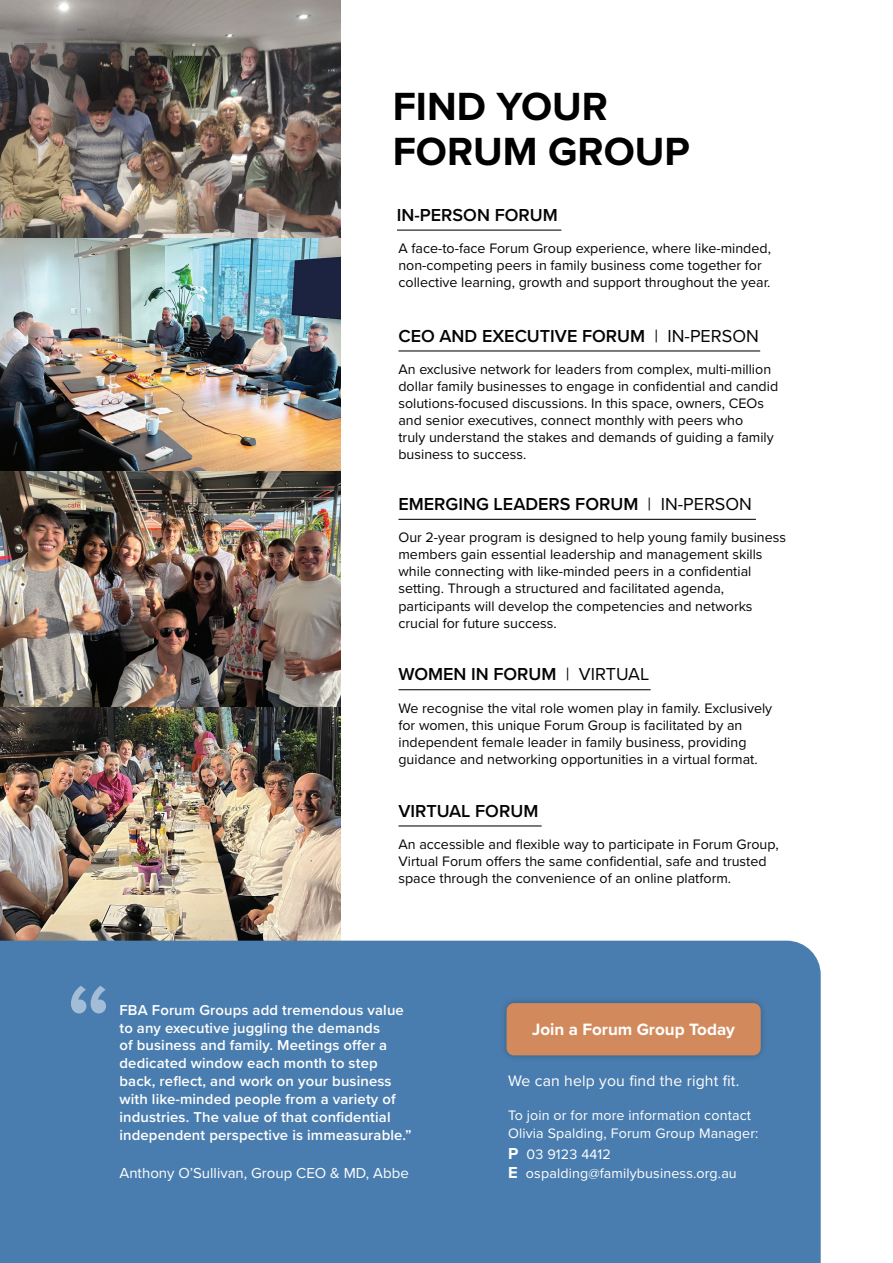
<style>
.page{position:relative;width:893px;height:1263px;background:#fff}
.page>*{position:absolute;margin:0;border:0;box-sizing:border-box;transform-origin:0 0}
.t1{font:600 106.2px "Proxima Nova";color:#fff}
.t2{font:700 40.8px/45px "Proxima Nova";color:#000}
.t3{font:600 18px "Proxima Nova";color:#040503}
.t4{font:700 16.95px "Proxima Nova";color:#fff}
.t5{font:15.75px "Proxima Nova";letter-spacing:.01em;color:#fff}
.t6{font:15px "Proxima Nova";color:#fff}
.t7{font:600 14.85px/17.9px "Proxima Nova";letter-spacing:.01em;color:#fff}
.t8{font:14.25px/17.1px "Proxima Nova";color:#040503}
.t9{font:14.25px/17.1px "Proxima Nova";letter-spacing:.01em;color:#fff}
.s1{font-weight:400}
.s2{font-weight:700;font-size:16.5px}
</style>
<div class="page">
<img style="left:0;top:0;width:340px;height:941px">
<hr style="left:397px;top:230px;width:164px;height:1px;background:#040503">
<hr style="left:398px;top:825px;width:144px;height:1px;background:#040503">
<hr style="left:398px;top:689px;width:253px;height:1px;background:#040503">
<hr style="left:398px;top:350px;width:362px;height:1px;background:#040503">
<hr style="left:398px;top:519px;width:358px;height:1px;background:#040503">
<div style="left:0;top:941px;width:821px;height:322px;background:#4a7daf"></div>
<div style="left:500px;top:996px;width:268px;height:66px;background:#040503;opacity:.24"></div>
<div style="left:507px;top:1003px;width:254px;height:52px;background:#d28a5c;border-radius:7px"></div>
<h2 class="t2" style="left:393px;top:83px;width:299px">FIND YOUR<br>FORUM GROUP</h2>
<p class="t3" style="left:397px;top:201px;width:162px">IN-PERSON FORUM</p>
<p class="t8" style="left:398px;top:239px;width:374px">A face-to-face Forum Group experience, where like-minded, non-competing peers in family business come together for collective learning, growth and support throughout the year.</p>
<p class="t3" style="left:398px;top:322px;width:362px">CEO AND EXECUTIVE FORUM <span class="s1">| IN-PERSON</span></p>
<p class="t8" style="left:398px;top:360px;width:381px">An exclusive network for leaders from complex, multi-million dollar family businesses to engage in confidential and candid solutions-focused discussions. In this space, owners, CEOs and senior executives, connect monthly with peers who<br>truly understand the stakes and demands of guiding a family business to success.</p>
<p class="t3" style="left:398px;top:490px;width:355px">EMERGING LEADERS FORUM <span class="s1">| IN-PERSON</span></p>
<p class="t8" style="left:398px;top:528px;width:389px">Our 2-year program is designed to help young family business members gain essential leadership and management skills while connecting with like-minded peers in a confidential setting. Through a structured and facilitated agenda, participants will develop the competencies and networks crucial for future success.</p>
<p class="t3" style="left:398px;top:661px;width:252px">WOMEN IN FORUM <span class="s1">| VIRTUAL</span></p>
<p class="t8" style="left:398px;top:699px;width:375px">We recognise the vital role women play in family. Exclusively for women, this unique Forum Group is facilitated by an independent female leader in family business, providing guidance and networking opportunities in a virtual format.</p>
<p class="t3" style="left:398px;top:797px;width:141px">VIRTUAL FORUM</p>
<p class="t8" style="left:398px;top:835px;width:382px">An accessible and flexible way to participate in Forum Group,<br>Virtual Forum offers the same confidential, safe and trusted space through the convenience of an online platform.</p>
<h1 class="t1" style="left:66px;top:943px;width:47px">“</h1>
<p class="t7" style="left:119px;top:1000px;width:294px">FBA Forum Groups add tremendous value to any executive juggling the demands<br>of business and family. Meetings offer a dedicated window each month to step back, reflect, and work on your business with like-minded people from a variety of industries. The value of that confidential independent perspective is immeasurable.”</p>
<p class="t6" style="left:120px;top:1162px;width:291px">Anthony O’Sullivan, Group CEO &amp; MD, Abbe</p>
<p class="t4" style="left:532px;top:1016px;width:204px">Join a Forum Group Today</p>
<p class="t5" style="left:508px;top:1069px;width:233px">We can help you find the right fit.</p>
<p class="t9" style="left:508px;top:1106px;width:252px">To join or for more information contact<br>Olivia Spalding, Forum Group Manager:</p>
<p class="t9" style="left:508px;top:1143px;width:230px;line-height:19.5px"><span class="s2">P</span> 03 9123 4412<br><span class="s2">E</span> ospalding@familybusiness.org.au</p>
</div>
